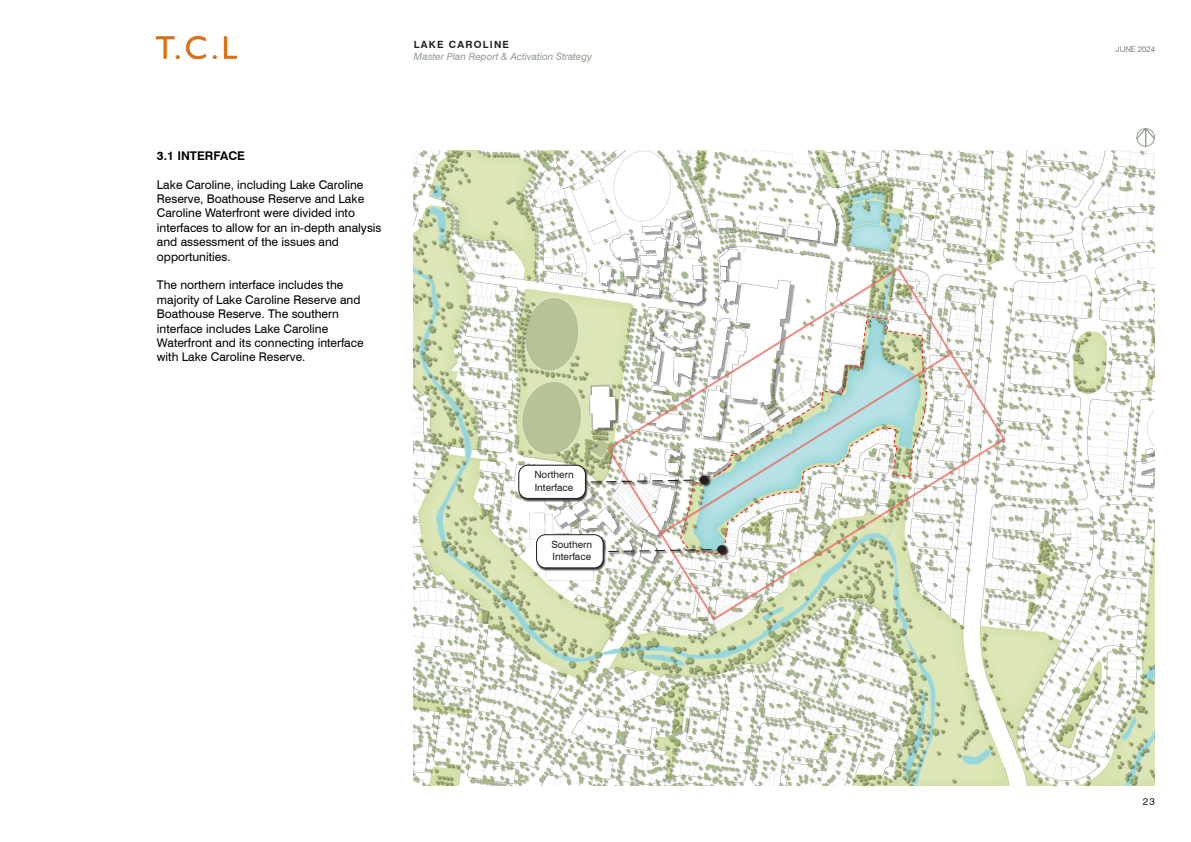
<style>
.page{position:relative;width:1191px;height:842px;background:#fff}
.page>*{position:absolute;margin:0;border:0;box-sizing:border-box;transform-origin:0 0}
.TCL_Body_text{font:12px/14.4px "Swiss 721 BT";color:#000}
.TCL_Body_text-2{font:700 12px "Swiss 721 BT";color:#000}
.t1{font:italic 10px "Swiss 721 BT";color:#929e92}
.t2{font:10px/12.6px "Swiss 721 BT";color:#231f20}
.t3{font:700 9.9px "Swiss 721 BT";letter-spacing:.12em;color:#231f20}
.t4{font:9.9px "Swiss 721 BT";color:#231f20}
.t5{font:300 8px "Swiss 721 BT";color:#57585a}
</style>
<div class="page">
<img style="left:157px;top:36px;width:79px;height:22px">
<img style="left:414px;top:151px;width:741px;height:634px">
<div style="left:1136px;top:128px;width:19px;height:19px;border:1px solid #929d92;border-radius:50%"></div>
<svg style="left:1136px;top:128px;width:19px;height:18px"></svg>
<svg style="left:605px;top:266px;width:401px;height:356px"></svg>
<div style="left:518px;top:465px;width:193px;height:37px;background:#231f20;opacity:.87"></div>
<svg style="left:586px;top:479px;width:114px;height:4px"></svg>
<div style="left:699px;top:476px;width:9px;height:8px;background:#231f20;border-radius:50%"></div>
<div style="left:519px;top:465px;width:66px;height:33px;background:#fff;border-radius:9px"></div>
<div style="left:518px;top:465px;width:68px;height:34px;border:1px solid #231f20;border-radius:9px"></div>
<div style="left:536px;top:534px;width:193px;height:37px;background:#231f20;opacity:.87"></div>
<svg style="left:603px;top:548px;width:115px;height:5px"></svg>
<div style="left:717px;top:545px;width:9px;height:9px;background:#231f20;border-radius:50%"></div>
<div style="left:536px;top:535px;width:67px;height:33px;background:#fff;border-radius:9px"></div>
<div style="left:536px;top:534px;width:67px;height:34px;border:1px solid #231f20;border-radius:9px"></div>
<p class="t3" style="left:414px;top:38px;width:97px">LAKE CAROLINE</p>
<p class="t1" style="left:414px;top:50px;width:179px">Master Plan Report &amp; Activation Strategy</p>
<p class="TCL_Body_text-2" style="left:157px;top:148px;width:90px">3.1 INTERFACE</p>
<p class="TCL_Body_text" style="left:157px;top:177px;width:226px">Lake Caroline, including Lake Caroline Reserve, Boathouse Reserve and Lake Caroline Waterfront were divided into interfaces to allow for an in-depth analysis and assessment of the issues and opportunities.</p>
<p class="TCL_Body_text" style="left:157px;top:278px;width:208px">The northern interface includes the majority of Lake Caroline Reserve and Boathouse Reserve. The southern interface includes Lake Caroline Waterfront and its connecting interface with Lake Caroline Reserve.</p>
<p class="t2" style="left:534px;top:468px;width:41px">Northern<br>Interface</p>
<p class="t2" style="left:551px;top:538px;width:42px">Southern<br>Interface</p>
<p class="t5" style="left:1115px;top:44px;width:41px">JUNE 2024</p>
<p class="t4" style="left:1142px;top:796px;width:14px">23</p>
</div>
